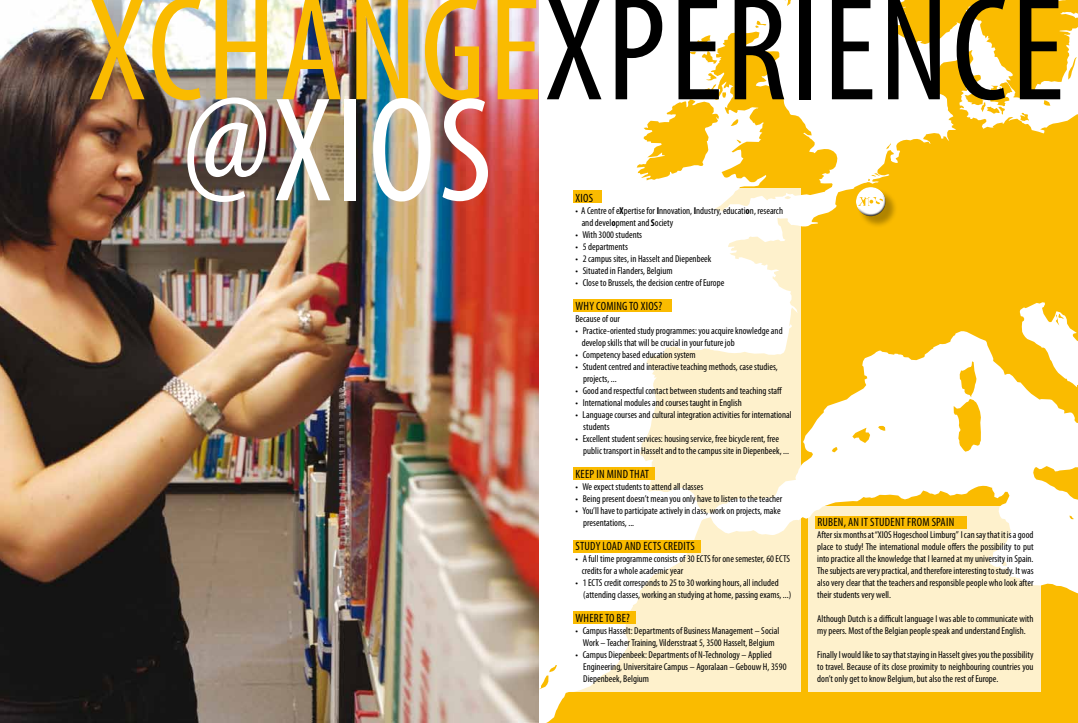
<style>
.page{position:relative;width:1078px;height:723px;background:#fff}
.page>*{position:absolute;margin:0;border:0;box-sizing:border-box;transform-origin:0 0}
.t1{font:condensed 150px "Myriad Pro";letter-spacing:.02em;color:#000}
.t2{font:condensed 150px "Myriad Pro";color:#fff}
.t3{font:condensed 12px "Myriad Pro";letter-spacing:.02em;color:#000}
.t4{font:condensed 10px/12px "Myriad Pro";color:#000}
.s1{color:#fabb00}
.s2{font-weight:700}
</style>
<div class="page">
<svg style="left:539px;top:677px;width:7px;height:12px"></svg>
<svg style="left:546px;top:0;width:531px;height:723px"></svg>
<div style="left:857px;top:189px;width:40px;height:40px;background:#000;opacity:.3"></div>
<div style="left:854px;top:185px;width:31px;height:25px;background:#fff;opacity:.75"></div>
<div style="left:855px;top:192px;width:31px;height:24px;background:#000;opacity:.75"></div>
<svg style="left:857px;top:197px;width:25px;height:9px"></svg>
<svg style="left:568px;top:189px;width:232px;height:503px"></svg>
<svg style="left:807px;top:506px;width:233px;height:186px;background:#fef1cd"></svg>
<div style="left:814px;top:516px;width:151px;height:12px;background:#fabb00"></div>
<img style="left:0;top:0;width:539px;height:723px">
<div style="left:573px;top:467px;width:81px;height:13px;background:#fabb00"></div>
<div style="left:573px;top:540px;width:127px;height:12px;background:#fabb00"></div>
<div style="left:573px;top:299px;width:98px;height:13px;background:#fabb00"></div>
<div style="left:573px;top:190px;width:28px;height:13px;background:#fabb00"></div>
<div style="left:573px;top:611px;width:62px;height:13px;background:#fabb00"></div>
<h1 class="t1" style="left:88px;top:-41px;width:977px"><span class="s1">xchange</span>xperience</h1>
<h1 class="t2" style="left:182px;top:60px;width:312px">@xios</h1>
<p class="t3" style="left:575px;top:191px;width:6px">XIOS</p>
<p class="t4" style="left:581px;top:205px;width:203px;text-indent:-6px">• A Centre of e<span class="s2">X</span>pertise for <span class="s2">I</span>nnovation, <span class="s2">I</span>ndustry, educati<span class="s2">o</span>n, research and devel<span class="s2">o</span>pment and <span class="s2">S</span>ociety</p>
<p class="t4" style="left:575px;top:229px;width:68px">• With 3000 students</p>
<p class="t4" style="left:575px;top:241px;width:54px">• 5 departments</p>
<p class="t4" style="left:575px;top:253px;width:137px">• 2 campus sites, in Hasselt and Diepenbeek</p>
<p class="t4" style="left:575px;top:265px;width:99px">• Situated in Flanders, Belgium</p>
<p class="t4" style="left:575px;top:277px;width:150px">• Close to Brussels, the decision centre of Europe</p>
<p class="t3" style="left:575px;top:299px;width:88px">Why coming to XIOS?</p>
<p class="t4" style="left:575px;top:313px;width:46px">Because of our</p>
<p class="t4" style="left:581px;top:325px;width:202px;text-indent:-6px">• Practice-oriented study programmes: you acquire knowledge and develop skills that will be crucial in your future job</p>
<p class="t4" style="left:575px;top:349px;width:122px">• Competency based education system</p>
<p class="t4" style="left:583px;top:361px;width:196px;text-indent:-8px">• Student centred and interactive teaching methods, case studies, projects, ...</p>
<p class="t4" style="left:575px;top:385px;width:208px">• Good and respectful contact between students and teaching staff</p>
<p class="t4" style="left:575px;top:397px;width:168px">• International modules and courses taught in English</p>
<p class="t4" style="left:583px;top:409px;width:210px;text-indent:-8px">• Languagecoursesandcultural integration activities for international students</p>
<p class="t4" style="left:583px;top:433px;width:207px;text-indent:-8px">• Excellent student services: housing service, free bicycle rent, free public transport in Hasselt and to the campus site in Diepenbeek, ...</p>
<p class="t3" style="left:575px;top:467px;width:75px">Keep in mind that</p>
<p class="t4" style="left:575px;top:481px;width:129px">• We expect students to attend all classes</p>
<p class="t4" style="left:575px;top:493px;width:208px">• Being present doesn’t mean you only have to listen to the teacher</p>
<p class="t4" style="left:583px;top:505px;width:199px;text-indent:-8px">• You’ll have to participate actively in class, work on projects, make presentations, ...</p>
<p class="t3" style="left:575px;top:539px;width:74px">Study load and ECTS</p>
<p class="t3" style="left:663px;top:539px;width:33px">credits</p>
<p class="t4" style="left:581px;top:553px;width:210px;text-indent:-6px">• A full time programme consists of 30 ECTS for one semester, 60 ECTS credits for a whole academic year</p>
<p class="t4" style="left:583px;top:577px;width:209px;text-indent:-8px">• 1 ECTS credit corresponds to 25 to 30 working hours, all included (attending classes, working an studying at home, passing exams, ...)</p>
<p class="t3" style="left:575px;top:611px;width:56px">Where to be?</p>
<p class="t4" style="left:575px;top:625px;width:205px;text-align:center">• Campus Hasselt: Departments of Business Management – Social<br>Work –TeacherTraining, Vildersstraat 5, 3500 Hasselt, Belgium</p>
<p class="t4" style="left:583px;top:649px;width:205px;text-indent:-8px">• Campus Diepenbeek: Departments of N-Technology – Applied<br>Engineering, Universitaire Campus – Agoralaan – Gebouw H, 3590<br>Diepenbeek, Belgium</p>
<p class="t3" style="left:817px;top:515px;width:138px">Ruben, an IT student from Spain</p>
<p class="t4" style="left:817px;top:529px;width:218px;text-align:justify">After six months at “XIOS Hogeschool Limburg” I can say that it is a good place to study! The international module offers the possibility to put into practice all the knowledge that I learned at my university in Spain.<br>The subjects are very practical, and therefore interesting to study. It was also very clear that the teachers and responsible people who look after their students very well.</p>
<p class="t4" style="left:817px;top:613px;width:218px">Although Dutch is a difficult language I was able to communicate with my peers. Most of the Belgian people speak and understand English.</p>
<p class="t4" style="left:817px;top:649px;width:218px;text-align:justify">Finally I would like to say that staying in Hasselt gives you the possibility to travel. Because of its close proximity to neighbouring countries you don’t only get to know Belgium, but also the rest of Europe.</p>
</div>
